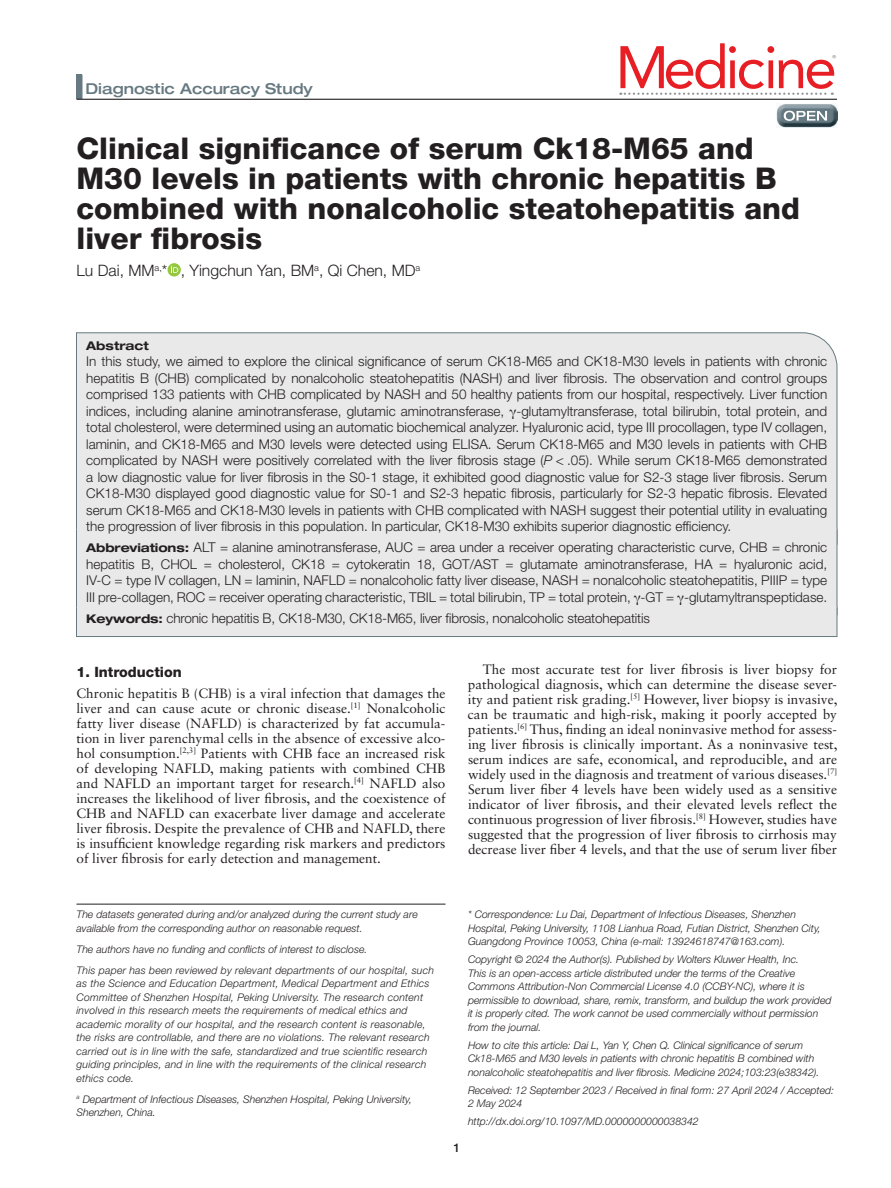
<style>
.page{position:relative;width:891px;height:1188px;background:#fff}
.page>*{position:absolute;margin:0;border:0;box-sizing:border-box;transform-origin:0 0}
.t1{font:59.4px "Avenir";letter-spacing:-.06em;color:#e71e24}
.t2{font:800 30px/30px "Helvetica Neue LT Std";color:#231f20}
.t3{font:300 15.75px "Helvetica Neue LT Std";color:#231f20}
.t4{font:500 expanded 15px "Helvetica Neue LT Std";color:#667981}
.t5{font:800 14.25px "Helvetica Neue LT Std";color:#231f20}
.t6{font:300 13.5px/16.5px "Helvetica Neue LT Std";color:#231f20;text-align:justify}
.t7{font:13.5px/15px "Sabon LT Std";color:#231f20;text-align:justify}
.t8{font:700 expanded 12px "Helvetica Neue LT Std";color:#231f20}
.t9{font:500 12px "Helvetica Neue LT Std";color:#231f20}
.t10{font:italic 300 10.5px/13.5px "Helvetica Neue LT Std";color:#231f20}
.t11{font:italic 300 10.5px/13.5px "Helvetica Neue LT Std";letter-spacing:.02em;color:#231f20}
.t12{font:500 10.35px "Akzidenz Grotesk BE";color:#909295}
.s1{font-family:"Gandhari Unicode";font-weight:400}
.s2{font-style:italic}
.s3{font-weight:700;font-stretch:expanded;font-size:12px}
</style>
<div class="page">
<div style="left:76px;top:74px;width:6px;height:25px;background:#677981"></div>
<hr style="left:76px;top:99px;width:761px;height:1px;background:#231f20">
<img style="left:776px;top:104px;width:61px;height:24px">
<svg style="left:784px;top:111px;width:43px;height:10px"></svg>
<svg style="left:620px;top:93px;width:213px;height:2px"></svg>
<div style="left:76px;top:332px;width:762px;height:213px;background:#e9e9e9"></div>
<div style="left:76px;top:529px;width:761px;height:87px;background:#e9e9e9"></div>
<div style="left:76px;top:607px;width:761px;height:30px;background:#e9e9e9"></div>
<div style="left:76px;top:607px;width:761px;height:30px;border:1px solid #677981"></div>
<svg style="left:168px;top:263px;width:13px;height:13px"></svg>
<svg style="left:171px;top:266px;width:7px;height:7px"></svg>
<hr style="left:76px;top:904px;width:370px;height:1px;background:#231f20">
<p class="t4" style="left:86px;top:80px;width:229px">Diagnostic Accuracy Study</p>
<h1 class="t1" style="left:615px;top:33px;width:223px">Medicine</h1>
<p class="t12" style="left:832px;top:52px;width:6px">®</p>
<h2 class="t2" style="left:76px;top:134px;width:725px">Clinical significance of serum Ck18-M65 and M30 levels in patients with chronic hepatitis B combined with nonalcoholic steatohepatitis and liver fibrosis</h2>
<p class="t3" style="left:76px;top:261px;width:345px">Lu Dai, MM<sup>a,</sup>* , Yingchun Yan, BM<sup>a</sup>, Qi Chen, MD<sup>a</sup></p>
<p class="t8" style="left:86px;top:338px;width:64px">Abstract</p>
<p class="t6" style="left:86px;top:353px;width:743px">In this study, we aimed to explore the clinical significance of serum CK18-M65 and CK18-M30 levels in patients with chronic hepatitis B (CHB) complicated by nonalcoholic steatohepatitis (NASH) and liver fibrosis. The observation and control groups comprised 133 patients with CHB complicated by NASH and 50 healthy patients from our hospital, respectively. Liver function indices, including alanine aminotransferase, glutamic aminotransferase, <span class="s1">γ</span>-glutamyltransferase, total bilirubin, total protein, and total cholesterol, were determined using an automatic biochemical analyzer. Hyaluronic acid, type III procollagen, type IV collagen, laminin, and CK18-M65 and M30 levels were detected using ELISA. Serum CK18-M65 and M30 levels in patients with CHB complicated by NASH were positively correlated with the liver fibrosis stage (<span class="s2">P</span> &lt; .05). While serum CK18-M65 demonstrated a low diagnostic value for liver fibrosis in the S0-1 stage, it exhibited good diagnostic value for S2-3 stage liver fibrosis. Serum CK18-M30 displayed good diagnostic value for S0-1 and S2-3 hepatic fibrosis, particularly for S2-3 hepatic fibrosis. Elevated serum CK18-M65 and CK18-M30 levels in patients with CHB complicated with NASH suggest their potential utility in evaluating the progression of liver fibrosis in this population. In particular, CK18-M30 exhibits superior diagnostic efficiency.</p>
<p class="t6" style="left:86px;top:539px;width:743px"><span class="s3">Abbreviations:</span> ALT = alanine aminotransferase, AUC = area under a receiver operating characteristic curve, CHB = chronic hepatitis B, CHOL = cholesterol, CK18 = cytokeratin 18, GOT/AST = glutamate aminotransferase, HA = hyaluronic acid, IV-C = type IV collagen, LN = laminin, NAFLD = nonalcoholic fatty liver disease, NASH = nonalcoholic steatohepatitis, PIIIP = type III pre-collagen, ROC = receiver operating characteristic, TBIL = total bilirubin, TP = total protein, <span class="s1">γ</span>-GT = <span class="s1">γ</span>-glutamyltranspeptidase.</p>
<p class="t6" style="left:86px;top:610px;width:565px"><span class="s3">Keywords:</span> chronic hepatitis B, CK18-M30, CK18-M65, liver fibrosis, nonalcoholic steatohepatitis</p>
<p class="t5" style="left:76px;top:663px;width:107px">1. Introduction</p>
<p class="t7" style="left:76px;top:686px;width:371px">Chronic hepatitis B (CHB) is a viral infection that damages the liver and can cause acute or chronic disease.<sup>[1]</sup> Nonalcoholic fatty liver disease (NAFLD) is characterized by fat accumula&shy;tion in liver parenchymal cells in the absence of excessive alco&shy;hol consumption.<sup>[2,3]</sup> Patients with CHB face an increased risk of developing NAFLD, making patients with combined CHB and NAFLD an important target for research.<sup>[4]</sup> NAFLD also increases the likelihood of liver fibrosis, and the coexistence of CHB and NAFLD can exacerbate liver damage and accelerate liver fibrosis. Despite the prevalence of CHB and NAFLD, there is insufficient knowledge regarding risk markers and predictors of liver fibrosis for early detection and management.</p>
<p class="t7" style="left:468px;top:662px;width:371px;text-indent:15px">The most accurate test for liver fibrosis is liver biopsy for pathological diagnosis, which can determine the disease sever&shy;ity and patient risk grading.<sup>[5]</sup> However, liver biopsy is invasive, can be traumatic and high-risk, making it poorly accepted by patients.<sup>[6]</sup> Thus, finding an ideal noninvasive method for assess&shy;ing liver fibrosis is clinically important. As a noninvasive test, serum indices are safe, economical, and reproducible, and are widely used in the diagnosis and treatment of various diseases.<sup>[7] </sup>Serum liver fiber 4 levels have been widely used as a sensitive indicator of liver fibrosis, and their elevated levels reflect the continuous progression of liver fibrosis.<sup>[8]</sup> However, studies have suggested that the progression of liver fibrosis to cirrhosis may decrease liver fiber 4 levels, and that the use of serum liver fiber</p>
<p class="t10" style="left:76px;top:907px;width:343px">The datasets generated during and/or analyzed during the current study are available from the corresponding author on reasonable request.</p>
<p class="t11" style="left:76px;top:938px;width:359px;line-height:21px">The authors have no funding and conflicts of interest to disclose.<br>This paper has been reviewed by relevant departments of our hospital, such</p>
<p class="t11" style="left:76px;top:976px;width:355px">as the Science and Education Department, Medical Department and Ethics Committee of Shenzhen Hospital, Peking University. The research content involved in this research meets the requirements of medical ethics and academic morality of our hospital, and the research content is reasonable, the risks are controllable, and there are no violations. The relevant research carried out is in line with the safe, standardized and true scientific research guiding principles, and in line with the requirements of the clinical research ethics code.</p>
<p class="t10" style="left:76px;top:1092px;width:337px"><sup>a</sup> Department of Infectious Diseases, Shenzhen Hospital, Peking University,<br>Shenzhen, China.</p>
<p class="t9" style="left:453px;top:1140px;width:8px">1</p>
<p class="t10" style="left:468px;top:907px;width:354px">* Correspondence: Lu Dai, Department of Infectious Diseases, Shenzhen<br>Hospital, Peking University, 1108 Lianhua Road, Futian District, Shenzhen City,<br>Guangdong Province 10053, China (e-mail: 13924618747@163.com).</p>
<p class="t10" style="left:468px;top:952px;width:365px">Copyright © 2024 the Author(s). Published by Wolters Kluwer Health, Inc.<br>This is an open-access article distributed under the terms of the Creative Commons Attribution-Non Commercial License 4.0 (CCBY-NC), where it is permissible to download, share, remix, transform, and buildup the work provided it is properly cited. The work cannot be used commercially without permission from the journal.</p>
<p class="t10" style="left:468px;top:1038px;width:353px">How to cite this article: Dai L, Yan Y, Chen Q. Clinical significance of serum<br>Ck18-M65 and M30 levels in patients with chronic hepatitis B combined with nonalcoholic steatohepatitis and liver fibrosis. Medicine 2024;103:23(e38342).</p>
<p class="t10" style="left:468px;top:1083px;width:368px">Received: 12 September 2023 / Received in final form: 27 April 2024 / Accepted:<br>2 May 2024</p>
<p class="t10" style="left:468px;top:1114px;width:232px">http://dx.doi.org/10.1097/MD.0000000000038342</p>
</div>
